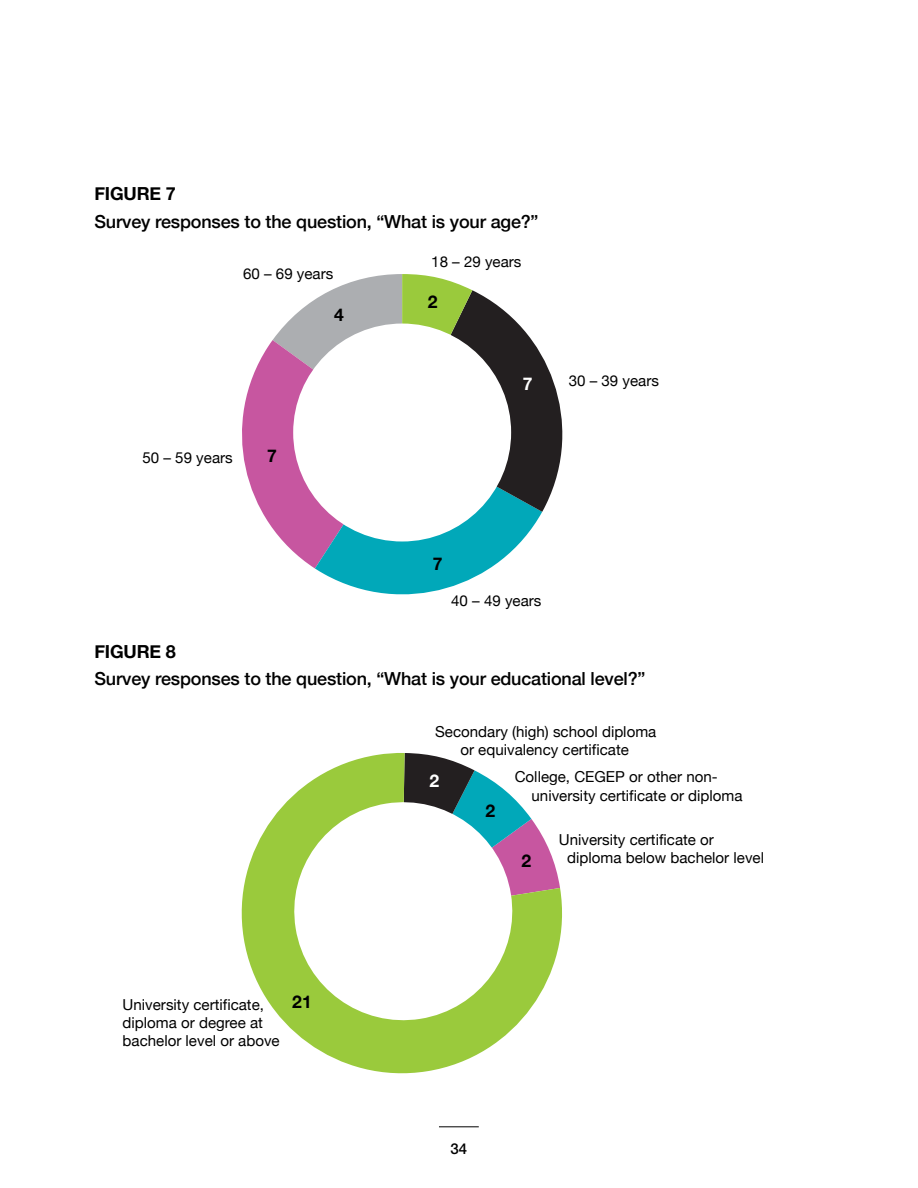
<style>
.page{position:relative;width:918px;height:1188px;background:#fff}
.page>*{position:absolute;margin:0;border:0;box-sizing:border-box;transform-origin:0 0}
.Figure_Description{font:500 18px "Helvetica Neue";letter-spacing:-.01em;color:#000}
.Figure_X{font:700 18px "Helvetica Neue";letter-spacing:-.01em;color:#000}
.t1{font:700 17.55px "Helvetica Neue";color:#000}
.t2{font:700 17.55px "Helvetica Neue";color:#fff}
.t3{font:15.15px/18.1px "Helvetica Neue";color:#000}
.t4{font:500 15px "Helvetica Neue LT Pro";color:#000}
</style>
<div class="page">
<hr style="left:439px;top:1127px;width:40px;height:1px;background:#000">
<svg style="left:242px;top:274px;width:321px;height:321px"></svg>
<div style="left:293px;top:324px;width:218px;height:217px;background:#fff;border-radius:50%"></div>
<svg style="left:241px;top:753px;width:321px;height:321px"></svg>
<svg style="left:286px;top:794px;width:234px;height:234px"></svg>
<p class="Figure_X" style="left:94px;top:179px;width:83px">FIGURE 7</p>
<p class="Figure_Description" style="left:94px;top:207px;width:446px">Survey responses to the question, “What is your age?”</p>
<p class="t3" style="left:243px;top:266px;width:92px">60 – 69 years</p>
<p class="t1" style="left:334px;top:301px;width:11px">4</p>
<p class="t3" style="left:143px;top:450px;width:92px">50 – 59 years</p>
<p class="t1" style="left:267px;top:442px;width:11px">7</p>
<p class="t3" style="left:431px;top:253px;width:92px">18 – 29 years</p>
<p class="t1" style="left:428px;top:288px;width:11px">2</p>
<p class="t2" style="left:523px;top:370px;width:11px">7</p>
<p class="t3" style="left:569px;top:373px;width:92px">30 – 39 years</p>
<p class="t1" style="left:433px;top:549px;width:11px">7</p>
<p class="t3" style="left:451px;top:592px;width:92px">40 – 49 years</p>
<p class="Figure_X" style="left:94px;top:637px;width:83px">FIGURE 8</p>
<p class="Figure_Description" style="left:94px;top:665px;width:553px">Survey responses to the question, “What is your educational level?”</p>
<p class="t3" style="left:123px;top:996px;width:159px">University certificate, diploma or degree at bachelor level or above</p>
<p class="t1" style="left:292px;top:988px;width:21px">21</p>
<p class="t3" style="left:435px;top:724px;width:223px;text-align:center">Secondary (high) school diploma or equivalency certificate</p>
<p class="t3" style="left:532px;top:769px;width:213px;text-indent:-17px">College, CEGEP or other non&shy;university certificate or diploma</p>
<p class="t3" style="left:567px;top:832px;width:198px;text-indent:-8px">University certificate or diploma below bachelor level</p>
<p class="t2" style="left:430px;top:767px;width:11px">2</p>
<p class="t1" style="left:486px;top:797px;width:11px">2</p>
<p class="t1" style="left:522px;top:846px;width:11px">2</p>
<p class="t4" style="left:451px;top:1140px;width:18px">34</p>
</div>
